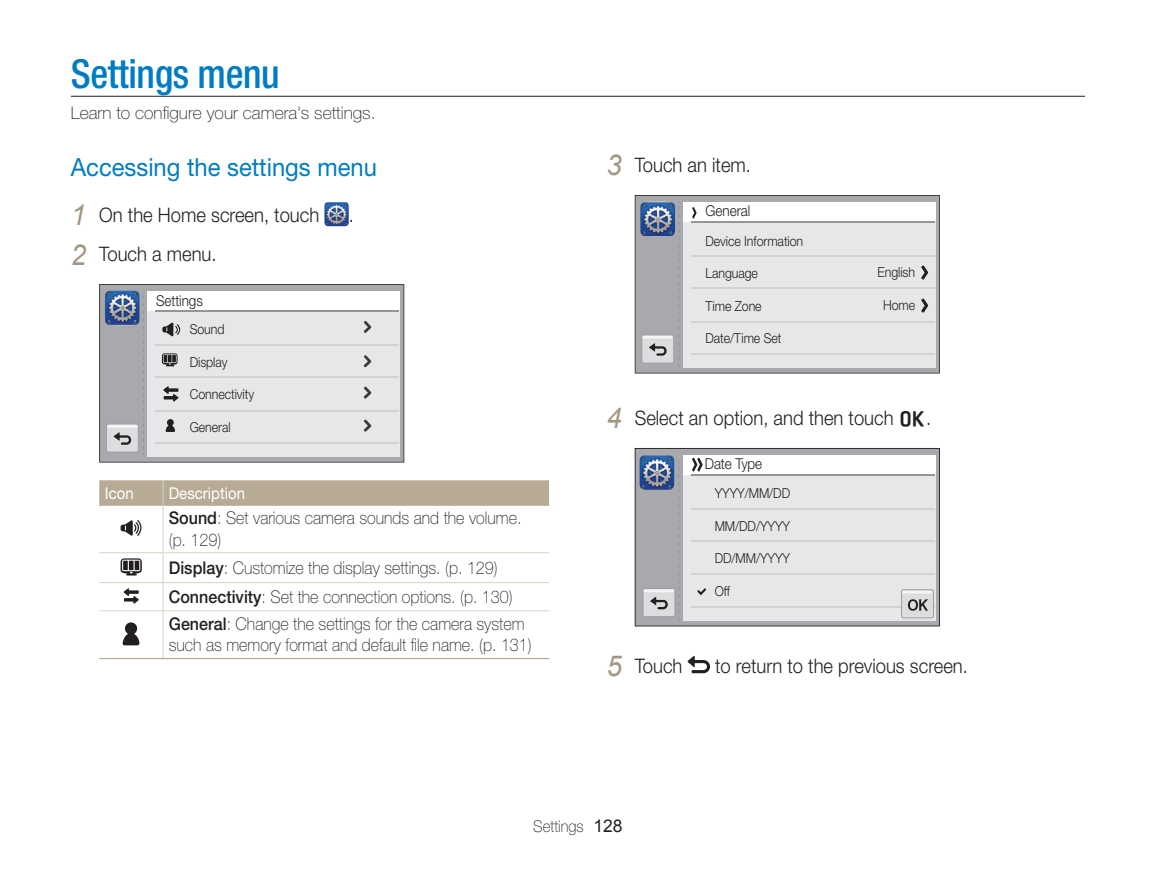
<style>
.page{position:relative;width:1156px;height:872px;background:#fff}
.page>*{position:absolute;margin:0;border:0;box-sizing:border-box;transform-origin:0 0}
.t1{font:500 condensed 40px "Helvetica Neue";letter-spacing:-.01em;color:#007cc2;scale:.96 1}
.t2{font:25px "Helvetica Neue";color:#007cc2;scale:.95 1}
.t3{font:300 20px "Helvetica Neue";color:#231f20;scale:.92 1}
.t4{font:100 17.5px/21.2px "Helvetica Neue";color:#231f20;scale:.92 1}
.t5{font:100 17.5px "Helvetica Neue";color:#231f20}
.t6{font:16.25px "Helvetica Neue";color:#fff;scale:.92 1}
.t7{font:100 16.25px "Helvetica Neue";color:#231f20;scale:.92 1}
.t8{font:300 15px "Helvetica Neue";letter-spacing:-.005em;color:#231f20;scale:.9 1}
.t9{font:300 13.75px "Helvetica Neue";letter-spacing:-.005em;color:#231f20;scale:.9 1}
.s1{font-family:"Arial";font-weight:400;font-style:italic;font-size:28.75px;color:#a39783}
.s2{font-weight:500}
.s3{font-family:"SH100";font-weight:400}
.s4{font-family:"Arial";font-weight:400;font-size:17.5px}
</style>
<div class="page">
<hr style="left:71px;top:96px;width:1013px;height:1px;background:#231f20">
<svg style="left:634px;top:195px;width:305px;height:178px;background:#a1a2a6"></svg>
<div style="left:682px;top:202px;width:253px;height:166px;background:#fff"></div>
<div style="left:682px;top:222px;width:253px;height:146px;background:#e6e7e9"></div>
<hr style="left:690px;top:221px;width:244px;height:2px;background:#939598">
<hr style="left:690px;top:255px;width:244px;height:1px;background:#d1d2d4">
<hr style="left:690px;top:287px;width:244px;height:1px;background:#d1d2d4">
<hr style="left:690px;top:321px;width:244px;height:1px;background:#d1d2d4">
<hr style="left:690px;top:353px;width:244px;height:1px;background:#d1d2d4">
<svg style="left:641px;top:202px;width:38px;height:166px;background:#adaeb1"></svg>
<svg style="left:692px;top:207px;width:4px;height:11px"></svg>
<svg style="left:921px;top:298px;width:6px;height:14px"></svg>
<svg style="left:921px;top:265px;width:6px;height:14px"></svg>
<img style="left:640px;top:202px;width:35px;height:34px;border-radius:5px">
<svg style="left:634px;top:448px;width:305px;height:178px;background:#a1a2a6"></svg>
<div style="left:682px;top:455px;width:253px;height:165px;background:#fff"></div>
<div style="left:682px;top:475px;width:253px;height:145px;background:#e6e7e9"></div>
<hr style="left:690px;top:474px;width:244px;height:2px;background:#939598">
<hr style="left:690px;top:508px;width:244px;height:1px;background:#d1d2d4">
<hr style="left:690px;top:540px;width:244px;height:1px;background:#d1d2d4">
<hr style="left:690px;top:574px;width:244px;height:1px;background:#d1d2d4">
<hr style="left:690px;top:606px;width:244px;height:1px;background:#d1d2d4">
<svg style="left:900px;top:589px;width:33px;height:29px"></svg>
<svg style="left:692px;top:457px;width:10px;height:14px"></svg>
<svg style="left:697px;top:588px;width:8px;height:7px"></svg>
<svg style="left:642px;top:455px;width:37px;height:165px;background:#adaeb2"></svg>
<img style="left:639px;top:455px;width:35px;height:35px;border-radius:5px">
<svg style="left:687px;top:656px;width:23px;height:17px"></svg>
<img style="left:324px;top:202px;width:25px;height:24px;border-radius:4px">
<svg style="left:99px;top:284px;width:305px;height:178px;background:#9c9da1"></svg>
<div style="left:147px;top:291px;width:253px;height:166px;background:#fff"></div>
<div style="left:147px;top:311px;width:253px;height:146px;background:#e6e7e9"></div>
<hr style="left:155px;top:310px;width:244px;height:2px;background:#939598">
<hr style="left:155px;top:344px;width:244px;height:1px;background:#d1d2d4">
<hr style="left:155px;top:376px;width:244px;height:1px;background:#d1d2d4">
<hr style="left:155px;top:410px;width:244px;height:1px;background:#d1d2d4">
<hr style="left:155px;top:442px;width:244px;height:1px;background:#d1d2d4">
<svg style="left:363px;top:355px;width:8px;height:12px"></svg>
<svg style="left:363px;top:386px;width:8px;height:13px"></svg>
<svg style="left:363px;top:419px;width:8px;height:13px"></svg>
<svg style="left:363px;top:321px;width:8px;height:12px"></svg>
<svg style="left:162px;top:353px;width:15px;height:13px"></svg>
<svg style="left:163px;top:386px;width:16px;height:16px"></svg>
<svg style="left:162px;top:322px;width:18px;height:14px"></svg>
<svg style="left:106px;top:291px;width:38px;height:166px;background:#adaeb1"></svg>
<svg style="left:165px;top:419px;width:10px;height:13px"></svg>
<img style="left:105px;top:290px;width:35px;height:35px;border-radius:5px">
<svg style="left:99px;top:480px;width:450px;height:26px;background:#b9ac97"></svg>
<hr style="left:163px;top:506px;width:1px;height:46px;background:#d9d2c5">
<hr style="left:99px;top:552px;width:64px;height:1px;background:#d9d2c5">
<hr style="left:163px;top:552px;width:386px;height:1px;background:#d9d2c5">
<hr style="left:99px;top:582px;width:64px;height:1px;background:#d9d2c5">
<hr style="left:163px;top:582px;width:386px;height:1px;background:#d9d2c5">
<svg style="left:163px;top:553px;width:1px;height:57px"></svg>
<hr style="left:99px;top:610px;width:64px;height:1px;background:#d9d2c5">
<hr style="left:163px;top:610px;width:386px;height:1px;background:#d9d2c5">
<hr style="left:163px;top:611px;width:1px;height:47px;background:#d9d2c5">
<hr style="left:99px;top:658px;width:64px;height:1px;background:#b8ab95">
<hr style="left:163px;top:658px;width:386px;height:1px;background:#b8ab95">
<svg style="left:120px;top:520px;width:21px;height:16px"></svg>
<svg style="left:120px;top:558px;width:22px;height:17px"></svg>
<svg style="left:123px;top:588px;width:16px;height:15px"></svg>
<svg style="left:122px;top:622px;width:17px;height:23px"></svg>
<h1 class="t1" style="left:71px;top:59px;width:219px">Settings menu</h1>
<p class="t5" style="left:71px;top:106px;width:306px">Learn to configure your camera's settings.</p>
<h2 class="t2" style="left:71px;top:158px;width:323px">Accessing the settings menu</h2>
<p class="t3" style="left:71px;top:207px;width:271px"><span class="s1">1</span> On the Home screen, touch</p>
<p class="t3" style="left:349px;top:207px;width:7px">.</p>
<p class="t3" style="left:71px;top:246px;width:160px"><span class="s1">2</span> Touch a menu.</p>
<p class="t8" style="left:156px;top:295px;width:53px">Settings</p>
<p class="t9" style="left:190px;top:324px;width:40px">Sound</p>
<p class="t9" style="left:190px;top:357px;width:44px">Display</p>
<p class="t9" style="left:190px;top:389px;width:73px">Connectivity</p>
<p class="t9" style="left:190px;top:422px;width:47px">General</p>
<p class="t6" style="left:105px;top:487px;width:33px">Icon</p>
<p class="t6" style="left:169px;top:487px;width:84px">Description</p>
<p class="t4" style="left:169px;top:509px;width:385px"><span class="s2">Sound</span>: Set various camera sounds and the volume. (p. 129)</p>
<p class="t4" style="left:169px;top:554px;width:375px;line-height:29px"><span class="s2">Display</span>: Customize the display settings. (p. 129)<br><span class="s2">Connectivity</span>: Set the connection options. (p. 130)</p>
<p class="t4" style="left:169px;top:615px;width:396px"><span class="s2">General</span>: Change the settings for the camera system such as memory format and default file name. (p. 131)</p>
<p class="t3" style="left:606px;top:157px;width:159px"><span class="s1">3</span> Touch an item.</p>
<p class="t8" style="left:705px;top:205px;width:51px">General</p>
<p class="t9" style="left:705px;top:236px;width:110px">Device Information</p>
<p class="t9" style="left:705px;top:268px;width:60px">Language</p>
<p class="t9" style="left:705px;top:301px;width:64px">Time Zone</p>
<p class="t9" style="left:705px;top:333px;width:86px">Date/Time Set</p>
<p class="t9" style="left:877px;top:267px;width:43px">English</p>
<p class="t9" style="left:882px;top:300px;width:37px">Home</p>
<p class="t3" style="left:606px;top:410px;width:354px"><span class="s1">4</span> Select an option, and then touch <span class="s3">o</span>.</p>
<p class="t8" style="left:704px;top:458px;width:65px">Date Type</p>
<p class="t9" style="left:714px;top:488px;width:85px">YYYY/MM/DD</p>
<p class="t9" style="left:714px;top:521px;width:85px">MM/DD/YYYY</p>
<p class="t9" style="left:714px;top:553px;width:85px">DD/MM/YYYY</p>
<p class="t9" style="left:714px;top:586px;width:18px">Off</p>
<p class="t3" style="left:606px;top:658px;width:84px"><span class="s1">5</span> Touch</p>
<p class="t3" style="left:715px;top:658px;width:276px">to return to the previous screen.</p>
<p class="t7" style="left:533px;top:820px;width:99px">Settings <span class="s4">128</span></p>
</div>
